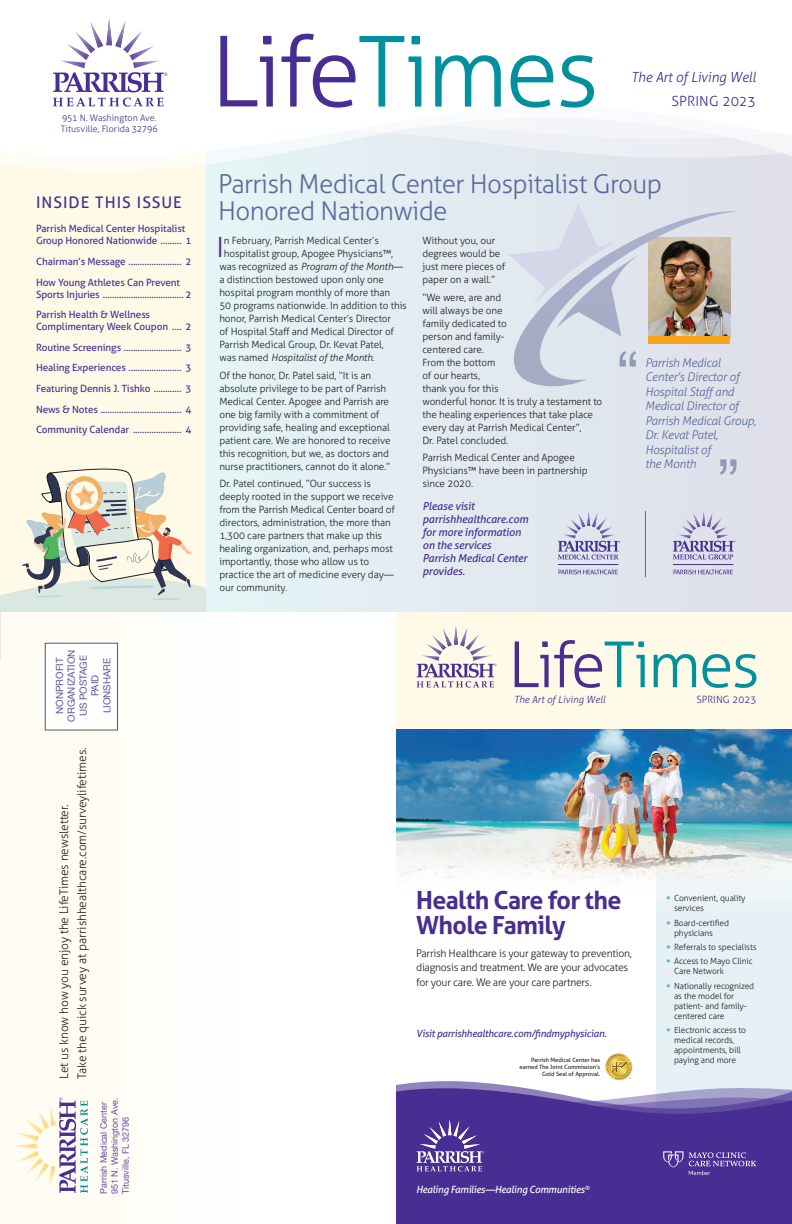
<style>
.page{position:relative;width:792px;height:1224px;background:#fff}
.page>*{position:absolute;margin:0;border:0;box-sizing:border-box;transform-origin:0 0}
.t1{font:300 97.9px "Aller";letter-spacing:-.035em;color:#00909e}
.t2{font:66px "Arial";color:#9499ba}
.t3{font:300 63.4px "Aller";letter-spacing:-.035em;color:#00909e}
.t4{font:300 28px "Aller";color:#482e92}
.t5{font:300 26px/27px "Aller";letter-spacing:-.025em;color:#5b6c9b}
.t6{font:700 25px/24.5px "Aller";letter-spacing:-.025em;color:#482e92}
.t7{font:16px "Aller";letter-spacing:.065em;color:#482e92}
.t8{font:italic 300 14px "Aller";letter-spacing:-.01em;color:#482e92}
.t9{font:300 14px "Aller";letter-spacing:.01em;color:#482e92}
.t10{font:italic 300 12px/14.5px "Aller";letter-spacing:-.02em;color:#5b6c9b}
.t11{font:300 12px/18px "Aller";letter-spacing:-.01em;color:#231f20}
.t12{font:italic 11px/13px "Aller";letter-spacing:-.015em;color:#482e92}
.t13{font:300 10.5px/14.5px "Aller";letter-spacing:-.025em;color:#231f20}
.t14{font:300 10px/13px "Aller";letter-spacing:-.01em;color:#231f20}
.t15{font:10px/12px "Aller";letter-spacing:-.01em;color:#482e92}
.t16{font:italic 300 10px "Aller";letter-spacing:-.01em;color:#231f20}
.t17{font:italic 10px "Aller";letter-spacing:-.02em;color:#482e92}
.t18{font:italic 10px "Aller";letter-spacing:-.025em;color:#fff}
.t19{font:italic 300 10px "Aller";color:#482e92}
.t20{font:300 10px "Aller";color:#482e92}
.t21{font:9.8px/11.8px "Helvetica Neue";color:#6550a1;text-align:center}
.t22{font:9px/11px "Helvetica Neue";color:#6550a1}
.t23{font:300 9px/11px "Aller";color:#482e92}
.t24{font:300 8.5px/10px "Aller";letter-spacing:-.01em;color:#231f20}
.t25{font:5.9px/6.9px "Aller";letter-spacing:-.005em;color:#231f20;text-align:right}
.s1{color:#482e92}
.s2{font-style:normal}
</style>
<div class="page">
<div style="left:0;top:612px;width:252px;height:612px;background:#fefdf7"></div>
<div style="left:396px;top:612px;width:396px;height:117px;background:#fefae7"></div>
<svg style="left:14px;top:1098px;width:74px;height:95px"></svg>
<div style="left:45px;top:643px;width:73px;height:87px;background:#fff"></div>
<div style="left:45px;top:643px;width:73px;height:87px;border:1px solid #57585a"></div>
<svg style="left:417px;top:626px;width:80px;height:62px"></svg>
<div style="left:656px;top:805px;width:136px;height:418px;background:#e5f1f4"></div>
<div style="left:396px;top:1175px;width:396px;height:49px;background:#482e92"></div>
<svg style="left:396px;top:1053px;width:396px;height:122px"></svg>
<img style="left:396px;top:729px;width:396px;height:158px">
<div style="left:206px;top:0;width:586px;height:612px;background:#e2ebf1"></div>
<div style="left:0;top:0;width:206px;height:612px;background:#fefae7"></div>
<svg style="left:0;top:160px;width:792px;height:11px"></svg>
<svg style="left:0;top:0;width:792px;height:160px;background:#fbfcfd"></svg>
<svg style="left:53px;top:98px;width:111px;height:9px"></svg>
<svg style="left:53px;top:18px;width:114px;height:74px;background:#ddd8ea"></svg>
<svg style="left:0;top:468px;width:206px;height:144px"></svg>
<hr style="left:673px;top:564px;width:61px;height:1px;background:#482e92">
<svg style="left:674px;top:570px;width:59px;height:4px"></svg>
<svg style="left:673px;top:511px;width:63px;height:49px"></svg>
<hr style="left:645px;top:511px;width:1px;height:66px;background:#5b6c9b">
<hr style="left:558px;top:564px;width:61px;height:1px;background:#482e92">
<svg style="left:559px;top:570px;width:59px;height:4px"></svg>
<svg style="left:558px;top:511px;width:63px;height:49px"></svg>
<svg style="left:514px;top:211px;width:224px;height:176px"></svg>
<svg style="left:510px;top:205px;width:105px;height:100px"></svg>
<p class="t23" style="left:61px;top:112px;width:99px">951 N. Washington Ave.<br>Titusville, Florida 32796</p>
<h3 class="t7" style="left:36px;top:192px;width:147px">INSIDE THIS ISSUE</h3>
<p class="t15" style="left:36px;top:223px;width:151px">Parrish Medical Center Hospitalist<br>Group Honored Nationwide</p>
<p class="t15" style="left:186px;top:235px;width:7px">1</p>
<p class="t15" style="left:36px;top:255px;width:91px">Chairman’s Message</p>
<p class="t15" style="left:186px;top:255px;width:7px">2</p>
<p class="t15" style="left:36px;top:276px;width:146px">How Young Athletes Can Prevent<br>Sports Injuries</p>
<p class="t15" style="left:186px;top:288px;width:7px">2</p>
<p class="t15" style="left:36px;top:309px;width:134px">Parrish Health &amp; Wellness<br>Complimentary Week Coupon</p>
<p class="t15" style="left:186px;top:321px;width:7px">2</p>
<p class="t15" style="left:36px;top:341px;width:87px">Routine Screenings</p>
<p class="t15" style="left:186px;top:341px;width:7px">3</p>
<p class="t15" style="left:36px;top:362px;width:91px">Healing Experiences</p>
<p class="t15" style="left:186px;top:362px;width:7px">3</p>
<p class="t15" style="left:36px;top:383px;width:116px">Featuring Dennis J. Tishko</p>
<p class="t15" style="left:186px;top:383px;width:7px">3</p>
<p class="t15" style="left:36px;top:403px;width:64px">News &amp; Notes</p>
<p class="t15" style="left:186px;top:403px;width:7px">4</p>
<p class="t15" style="left:36px;top:424px;width:95px">Community Calendar</p>
<p class="t15" style="left:186px;top:424px;width:7px">4</p>
<p class="t21" style="left:54px;top:722px;width:74px;rotate:-90deg">NONPROFIT<br>ORGANIZATION<br>US POSTAGE<br>PAID<br>LIONSHARE</p>
<p class="t11" style="left:55px;top:1079px;width:333px;rotate:-90deg">Let us know how you enjoy the LifeTimes newsletter.<br>Take the quick survey at parrishhealthcare.com/surveylifetimes.</p>
<p class="t22" style="left:99px;top:1194px;width:98px;rotate:-90deg">Parrish Medical Center<br>951 N. Washington Ave.<br>Titusville, FL 32796</p>
<h1 class="t1" style="left:210px;top:13px;width:390px"><span class="s1">Life</span>Times</h1>
<h3 class="t8" style="left:631px;top:69px;width:126px">The Art of Living Well</h3>
<h3 class="t9" style="left:671px;top:93px;width:86px">SPRING 2023</h3>
<h3 class="t5" style="left:218px;top:171px;width:445px">Parrish Medical Center Hospitalist Group<br>Honored Nationwide</h3>
<h3 class="t4" style="left:217px;top:231px;width:9px">I</h3>
<p class="t14" style="left:224px;top:234px;width:157px">n February, Parrish Medical Center’s</p>
<p class="t14" style="left:224px;top:247px;width:171px">hospitalist group, Apogee Physicians™,</p>
<p class="t16" style="left:219px;top:261px;width:185px"><span class="s2">was recognized as</span> Program of the Month<span class="s2">—</span></p>
<p class="t14" style="left:219px;top:273px;width:166px">a distinction bestowed upon only one</p>
<p class="t14" style="left:219px;top:286px;width:172px">hospital program monthly of more than</p>
<p class="t14" style="left:219px;top:299px;width:189px">50 programs nationwide. In addition to this</p>
<p class="t14" style="left:219px;top:312px;width:173px">honor, Parrish Medical Center’s Director</p>
<p class="t14" style="left:219px;top:325px;width:176px">of Hospital Staff and Medical Director of</p>
<p class="t14" style="left:219px;top:338px;width:166px">Parrish Medical Group, Dr. Kevat Patel,</p>
<p class="t16" style="left:219px;top:352px;width:157px"><span class="s2">was named</span> Hospitalist of the Month.</p>
<p class="t14" style="left:219px;top:369px;width:173px">Of the honor, Dr. Patel said, “It is an absolute privilege to be part of Parrish Medical Center. Apogee and Parrish are one big family with a commitment of providing safe, healing and exceptional patient care. We are honored to receive this recognition, but we, as doctors and nurse practitioners, cannot do it alone.”</p>
<p class="t14" style="left:219px;top:477px;width:177px">Dr. Patel continued, “Our success is deeply rooted in the support we receive from the Parrish Medical Center board of directors, administration, the more than 1,300 care partners that make up this healing organization, and, perhaps most importantly, those who allow us to practice the art of medicine every day— our community.</p>
<p class="t14" style="left:422px;top:234px;width:84px">Without you, our degrees would be just mere pieces of paper on a wall.”</p>
<p class="t14" style="left:422px;top:291px;width:181px">“We were, are and<br>will always be one<br>family dedicated to<br>person and family-<br>centered care.<br>From the bottom<br>of our hearts,<br>thank you for this<br>wonderful honor. It is truly a testament to the healing experiences that take place every day at Parrish Medical Center”,<br>Dr. Patel concluded.</p>
<p class="t14" style="left:422px;top:451px;width:167px">Parrish Medical Center and Apogee<br>Physicians™ have been in partnership since 2020.</p>
<p class="t12" style="left:422px;top:499px;width:107px">Please visit parrishhealthcare.com for more information on the services<br>Parrish Medical Center provides.</p>
<h2 class="t2" style="left:617px;top:333px;width:23px">“</h2>
<p class="t10" style="left:645px;top:355px;width:113px">Parrish Medical<br>Center’s Director of<br>Hospital Staff and<br>Medical Director of<br>Parrish Medical Group,<br>Dr. Kevat Patel,<br>Hospitalist of<br>the Month</p>
<h2 class="t2" style="left:718px;top:441px;width:23px">”</h2>
<h3 class="t3" style="left:508px;top:627px;width:253px"><span class="s1">Life</span>Times</h3>
<p class="t19" style="left:514px;top:693px;width:93px">The Art of Living Well</p>
<p class="t20" style="left:696px;top:693px;width:61px">SPRING 2023</p>
<h3 class="t6" style="left:416px;top:888px;width:207px">Health Care for the<br>Whole Family</h3>
<p class="t13" style="left:416px;top:946px;width:217px">Parrish Healthcare is your gateway to prevention, diagnosis and treatment. We are your advocates for your care. We are your care partners.</p>
<p class="t17" style="left:416px;top:1027px;width:192px">Visit parrishhealthcare.com/findmyphysician.</p>
<p class="t25" style="left:519px;top:1056px;width:82px">Parrish Medical Center has earned The Joint Commission’s<br>Gold Seal of Approval.</p>
<p class="t24" style="left:674px;top:893px;width:73px">Convenient, quality services</p>
<p class="t24" style="left:674px;top:918px;width:57px">Board-certified physicians</p>
<p class="t24" style="left:674px;top:940px;width:84px;line-height:14.3px">Referrals to specialists<br>Access to Mayo Clinic</p>
<p class="t24" style="left:674px;top:964px;width:82px;line-height:14.3px">Care Network<br>Nationally recognized</p>
<p class="t24" style="left:674px;top:991px;width:74px">as the model for patient- and family&shy;centered care</p>
<p class="t24" style="left:674px;top:1025px;width:74px">Electronic access to medical records, appointments, bill paying and more</p>
<p class="t18" style="left:416px;top:1184px;width:175px">Healing Families—Healing Communities<sup>®</sup></p>
</div>
